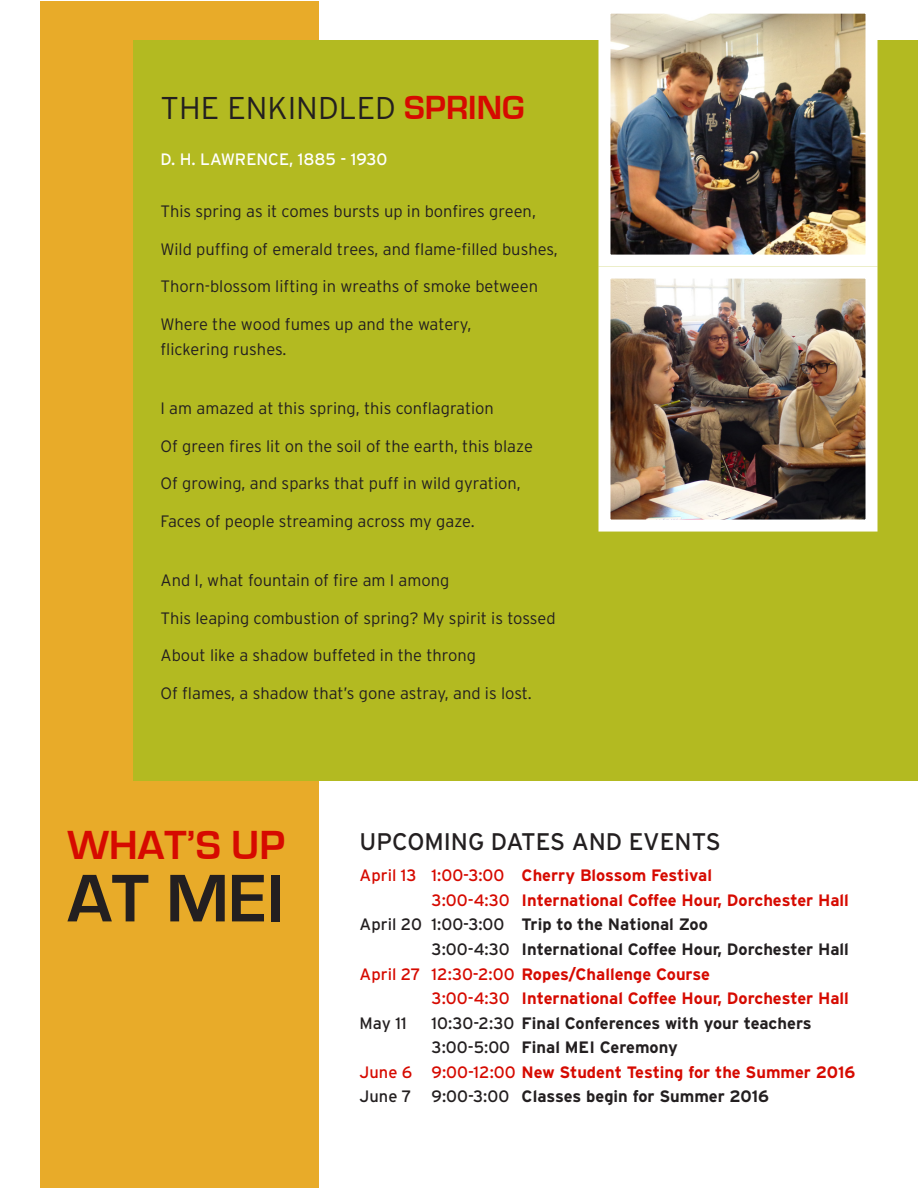
<style>
.page{position:relative;width:918px;height:1188px;background:#fff}
.page>*{position:absolute;margin:0;border:0;box-sizing:border-box;transform-origin:0 0}
.t1{font:700 69.75px "Eurostile";color:#231f20}
.t2{font:700 41.85px "Eurostile";color:#d60a00}
.t3{font:300 31.5px "Interstate";color:#231f20}
.t4{font:24px "Interstate";color:#231f20}
.t5{font:300 16.5px/25.5px "Interstate";color:#231f20}
.t6{font:700 16.5px "Interstate";color:#d60a00}
.t7{font:700 16.5px "Interstate";color:#231f20}
.t8{font:16.5px "Interstate";color:#fff}
.t9{font:16.5px "Interstate";color:#231f20}
.s1{font-family:"Eurostile";font-weight:700;font-size:34.5px;color:#d60a00}
.s2{font-weight:400}
</style>
<div class="page">
<div style="left:40px;top:1px;width:280px;height:1186px;background:#e8ab29"></div>
<div style="left:134px;top:40px;width:784px;height:741px;background:#b3ba21"></div>
<img style="left:611px;top:15px;width:254px;height:239px">
<div style="left:598px;top:2px;width:280px;height:265px;border:12px solid #fff"></div>
<img style="left:611px;top:280px;width:254px;height:239px">
<div style="left:598px;top:267px;width:280px;height:265px;border:12px solid #fff"></div>
<p class="t3" style="left:160px;top:89px;width:365px">THE ENKINDLED <span class="s1">SPRING</span></p>
<p class="t8" style="left:160px;top:149px;width:228px">D. H. LAWRENCE, 1885 - 1930</p>
<p class="t5" style="left:160px;top:198px;width:377px">This spring as it comes bursts up in bonfires green,</p>
<p class="t5" style="left:160px;top:236px;width:399px">Wild puffing of emerald trees, and flame-filled bushes,</p>
<p class="t5" style="left:160px;top:273px;width:379px">Thorn-blossom lifting in wreaths of smoke between</p>
<p class="t5" style="left:160px;top:311px;width:312px">Where the wood fumes up and the watery, flickering rushes.</p>
<p class="t5" style="left:160px;top:396px;width:335px">I am amazed at this spring, this conflagration</p>
<p class="t5" style="left:160px;top:433px;width:374px">Of green fires lit on the soil of the earth, this blaze</p>
<p class="t5" style="left:160px;top:471px;width:362px">Of growing, and sparks that puff in wild gyration,</p>
<p class="t5" style="left:160px;top:508px;width:316px">Faces of people streaming across my gaze.</p>
<p class="t5" style="left:160px;top:567px;width:290px">And I, what fountain of fire am I among</p>
<p class="t5" style="left:160px;top:605px;width:397px">This leaping combustion of spring? My spirit is tossed</p>
<p class="t5" style="left:160px;top:642px;width:317px">About like a shadow buffeted in the throng</p>
<p class="t5" style="left:160px;top:680px;width:373px">Of flames, a shadow that’s gone astray, and is lost.</p>
<p class="t2" style="left:68px;top:822px;width:219px">WHAT’S UP</p>
<p class="t1" style="left:68px;top:860px;width:218px">AT MEI</p>
<p class="t4" style="left:360px;top:827px;width:363px">UPCOMING DATES AND EVENTS</p>
<p class="t6" style="left:360px;top:865px;width:354px"><span class="s2">April 13 1:00-3:00</span> Cherry Blossom Festival</p>
<p class="t6" style="left:432px;top:890px;width:419px"><span class="s2">3:00-4:30</span> International Coffee Hour, Dorchester Hall</p>
<p class="t7" style="left:360px;top:915px;width:350px"><span class="s2">April 20 1:00-3:00</span> Trip to the National Zoo</p>
<p class="t7" style="left:432px;top:939px;width:419px"><span class="s2">3:00-4:30</span> International Coffee Hour, Dorchester Hall</p>
<p class="t6" style="left:360px;top:964px;width:352px"><span class="s2">April 27 12:30-2:00</span> Ropes/Challenge Course</p>
<p class="t6" style="left:432px;top:988px;width:419px"><span class="s2">3:00-4:30</span> International Coffee Hour, Dorchester Hall</p>
<p class="t9" style="left:360px;top:1013px;width:49px">May 11</p>
<p class="t7" style="left:432px;top:1013px;width:381px"><span class="s2">10:30-2:30</span> Final Conferences with your teachers</p>
<p class="t7" style="left:432px;top:1037px;width:248px"><span class="s2">3:00-5:00</span> Final MEI Ceremony</p>
<p class="t6" style="left:360px;top:1062px;width:497px"><span class="s2">June 6 9:00-12:00</span> New Student Testing for the Summer 2016</p>
<p class="t7" style="left:360px;top:1087px;width:411px"><span class="s2">June 7 9:00-3:00</span> Classes begin for Summer 2016</p>
</div>
